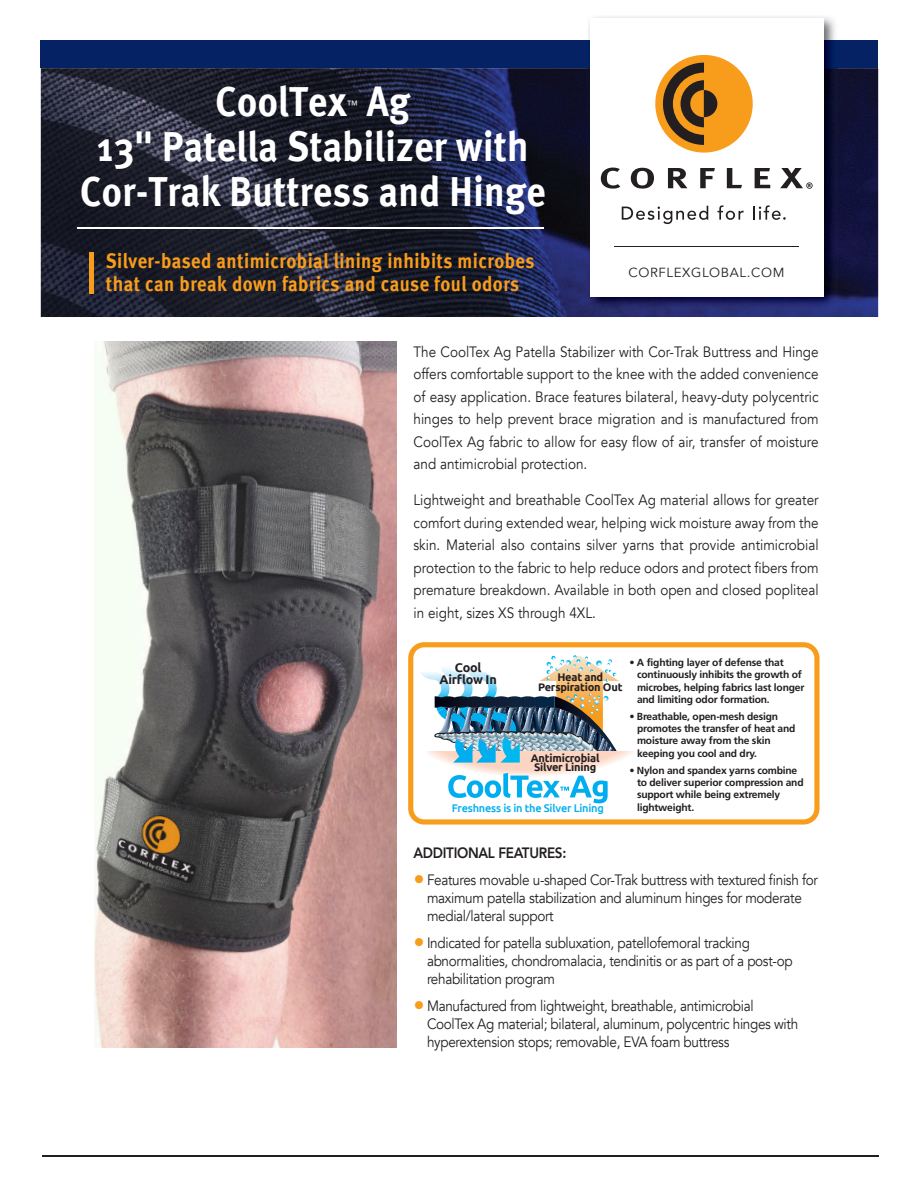
<style>
.page{position:relative;width:919px;height:1189px;background:#fff}
.page>*{position:absolute;margin:0;border:0;box-sizing:border-box;transform-origin:0 0}
.t1{font:700 42px "Meta";letter-spacing:.01em;color:#fff;scale:.9 1}
.t2{font:700 20.7px/23.4px "Meta";letter-spacing:.025em;color:#f89c1c;scale:.9 1}
.t3{font:15px/22.5px "Avenir";letter-spacing:-.025em;color:#231f20;scale:.9 1}
.t4{font:800 15px "Avenir";letter-spacing:-.025em;color:#231f20;scale:.9 1}
.t5{font:13.2px "Avenir";letter-spacing:.05em;color:#231f20}
.t6{font:700 12.6px/12.6px "Ubuntu";letter-spacing:-.02em;color:#231f20;text-align:center}
.t7{font:12.3px "Meta Normal";color:#fff;scale:.9 1}
.t8{font:700 11.1px/9.4px "Ubuntu";letter-spacing:-.02em;color:#231f20;text-align:center}
.t9{font:500 11.1px "Ubuntu";letter-spacing:-.02em;color:#00aeef}
.t10{font:700 10.35px/12.1px "Frutiger";letter-spacing:-.02em;color:#231f20}
.s1{font-size:22.5px;color:#f89c1c}
</style>
<div class="page">
<img style="left:41px;top:68px;width:837px;height:249px">
<div style="left:41px;top:41px;width:837px;height:27px;background:#052265"></div>
<img style="left:587px;top:17px;width:250px;height:293px">
<div style="left:590px;top:18px;width:234px;height:278px;background:#fff"></div>
<svg style="left:601px;top:168px;width:211px;height:21px"></svg>
<svg style="left:621px;top:206px;width:87px;height:18px"></svg>
<svg style="left:717px;top:205px;width:26px;height:15px"></svg>
<svg style="left:753px;top:205px;width:32px;height:15px"></svg>
<svg style="left:655px;top:55px;width:97px;height:98px"></svg>
<hr style="left:614px;top:246px;width:184px;height:1px;background:#231f20">
<img style="left:95px;top:342px;width:301px;height:705px">
<svg style="left:408px;top:642px;width:411px;height:182px"></svg>
<div style="left:428px;top:751px;width:212px;height:62px;background:#fff"></div>
<svg style="left:415px;top:652px;width:222px;height:156px"></svg>
<hr style="left:42px;top:1155px;width:836px;height:1px;background:#231f20">
<hr style="left:77px;top:227px;width:467px;height:1px;background:#fff">
<div style="left:89px;top:252px;width:5px;height:41px;background:#f89c1c"></div>
<h1 class="t1" style="left:215px;top:77px;width:147px">CoolTex</h1>
<h1 class="t1" style="left:367px;top:77px;width:50px">Ag</h1>
<h1 class="t1" style="left:97px;top:122px;width:480px">13" Patella Stabilizer with</h1>
<h1 class="t1" style="left:80px;top:167px;width:518px">Cor-Trak Buttress and Hinge</h1>
<h2 class="t2" style="left:106px;top:248px;width:478px">Silver-based antimicrobial lining inhibits microbes that can break down fabrics and cause foul odors</h2>
<p class="t7" style="left:347px;top:98px;width:14px">™</p>
<p class="t5" style="left:628px;top:264px;width:157px">CORFLEXGLOBAL.COM</p>
<p class="t3" style="left:413px;top:340px;width:452px;text-align:justify">The CoolTex Ag Patella Stabilizer with Cor-Trak Buttress and Hinge offers comfortable support to the knee with the added convenience of easy application. Brace features bilateral, heavy-duty polycentric hinges to help prevent brace migration and is manufactured from CoolTex Ag fabric to allow for easy flow of air, transfer of moisture and antimicrobial protection.</p>
<p class="t3" style="left:413px;top:489px;width:452px;text-align:justify">Lightweight and breathable CoolTex Ag material allows for greater comfort during extended wear, helping wick moisture away from the skin. Material also contains silver yarns that provide antimicrobial protection to the fabric to help reduce odors and protect fibers from premature breakdown. Available in both open and closed popliteal in eight, sizes XS through 4XL.</p>
<p class="t10" style="left:637px;top:656px;width:169px;text-indent:-8px">• A fighting layer of defense that continuously inhibits the growth of microbes, helping fabrics last longer and limiting odor formation.</p>
<p class="t10" style="left:637px;top:710px;width:160px;text-indent:-8px">• Breathable, open-mesh design promotes the transfer of heat and moisture away from the skin keeping you cool and dry.</p>
<p class="t10" style="left:637px;top:764px;width:168px;text-indent:-8px">• Nylon and spandex yarns combine to deliver superior compression and support while being extremely lightweight.</p>
<p class="t6" style="left:439px;top:660px;width:59px">Cool<br>Airflow In</p>
<p class="t8" style="left:538px;top:672px;width:86px">Heat and<br>Perspiration Out</p>
<p class="t8" style="left:531px;top:753px;width:70px">Antimicrobial<br>Silver Lining</p>
<p class="t9" style="left:452px;top:800px;width:153px">Freshness is in the Silver Lining</p>
<p class="t4" style="left:413px;top:841px;width:171px">ADDITIONAL FEATURES:</p>
<p class="t3" style="left:427px;top:871px;width:436px;line-height:18px;text-indent:-14px"><span class="s1">•</span> Features movable u-shaped Cor-Trak buttress with textured finish for maximum patella stabilization and aluminum hinges for moderate medial/lateral support</p>
<p class="t3" style="left:427px;top:934px;width:408px;line-height:18px;text-indent:-14px"><span class="s1">•</span> Indicated for patella subluxation, patellofemoral tracking abnormalities, chondromalacia, tendinitis or as part of a post-op rehabilitation program</p>
<p class="t3" style="left:427px;top:997px;width:414px;line-height:18px;text-indent:-14px"><span class="s1">•</span> Manufactured from lightweight, breathable, antimicrobial<br>CoolTex Ag material; bilateral, aluminum, polycentric hinges with hyperextension stops; removable, EVA foam buttress</p>
</div>
